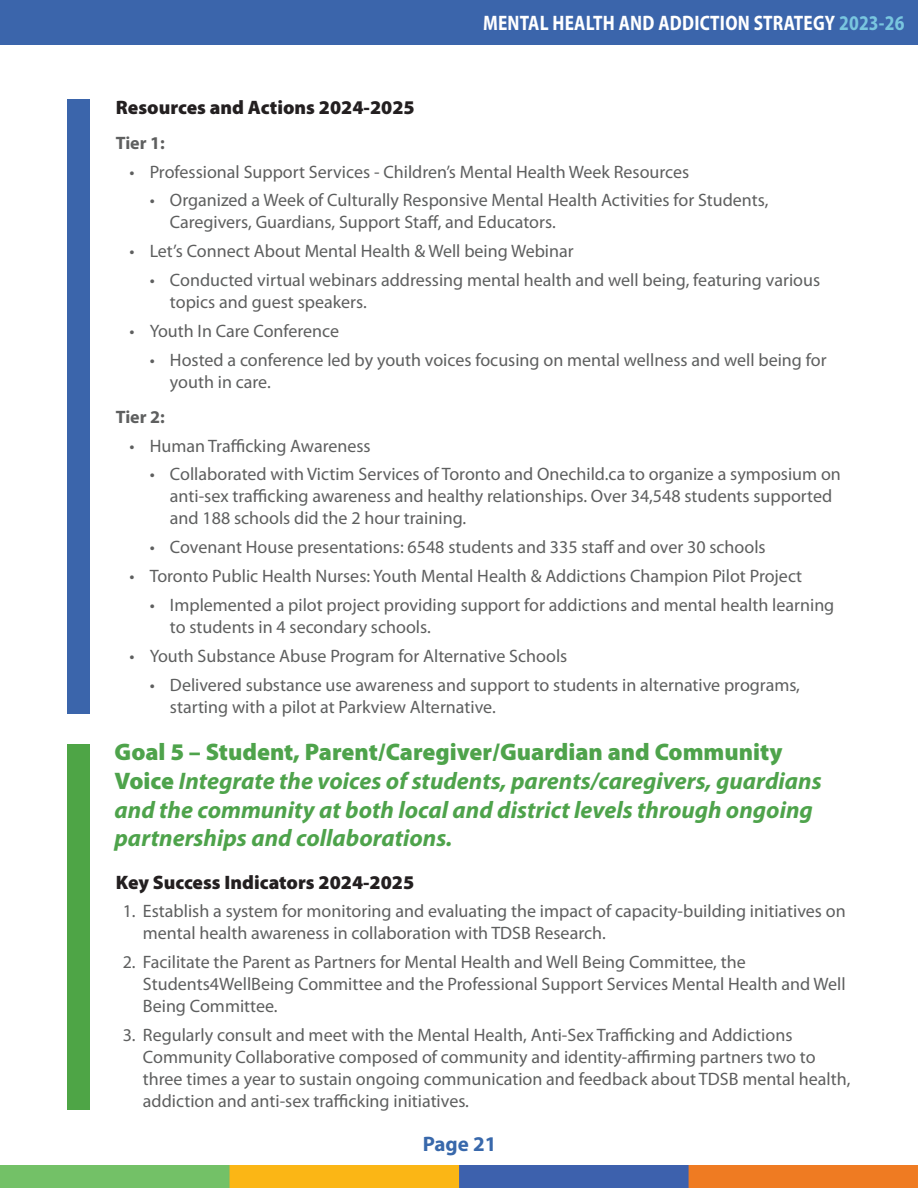
<style>
.page{position:relative;width:918px;height:1188px;background:#fff}
.page>*{position:absolute;margin:0;border:0;box-sizing:border-box;transform-origin:0 0}
.h3_chart{font:italic 700 24px/28.8px "Myriad Pro";color:#4ea34b}
.t1{font:700 semi-condensed 21px "Myriad Pro";letter-spacing:.01em;color:#fff;scale:.9 1}
.t2{font:700 21px "Myriad Pro";color:#3868ab}
.h4_chart{font:900 19.5px "Myriad Pro";color:#231f20}
.t3{font:18px/22px "Myriad Pro";color:#5e5f5f}
.chart_h5{font:700 18px "Myriad Pro";color:#5e5f5f}
.s1{color:#79c6df}
.s2{font-weight:900;font-style:normal}
</style>
<div class="page">
<img style="left:0;top:1165px;width:918px;height:23px">
<div style="left:0;top:0;width:918px;height:44px;background:#3b65ab"></div>
<div style="left:68px;top:99px;width:22px;height:615px;background:#3b65ab"></div>
<div style="left:68px;top:744px;width:22px;height:366px;background:#4ea546"></div>
<p class="t1" style="left:483px;top:11px;width:470px">MENTAL HEALTH AND ADDICTION STRATEGY <span class="s1">2023-26</span></p>
<h4 class="h4_chart" style="left:116px;top:96px;width:300px">Resources and Actions 2024-2025</h4>
<h5 class="chart_h5" style="left:116px;top:133px;width:51px">Tier 1:</h5>
<p class="t3" style="left:129px;top:161px;width:561px">• Professional Support Services - Children’s Mental Health Week Resources</p>
<p class="t3" style="left:170px;top:190px;width:600px;text-indent:-20px">• Organized a Week of Culturally Responsive Mental Health Activities for Students,<br>Caregivers, Guardians, Support Staff, and Educators.</p>
<p class="t3" style="left:129px;top:240px;width:446px">• Let’s Connect About Mental Health &amp; Well being Webinar</p>
<p class="t3" style="left:170px;top:269px;width:652px;text-indent:-20px">• Conducted virtual webinars addressing mental health and well being, featuring various topics and guest speakers.</p>
<p class="t3" style="left:129px;top:320px;width:211px">• Youth In Care Conference</p>
<p class="t3" style="left:170px;top:349px;width:658px;text-indent:-20px">• Hosted a conference led by youth voices focusing on mental wellness and well being for youth in care.</p>
<h5 class="chart_h5" style="left:116px;top:407px;width:51px">Tier 2:</h5>
<p class="t3" style="left:129px;top:435px;width:243px">• Human Trafficking Awareness</p>
<p class="t3" style="left:170px;top:464px;width:672px;text-indent:-20px">• Collaborated with Victim Services of Toronto and Onechild.ca to organize a symposium on anti-sex trafficking awareness and healthy relationships. Over 34,548 students supported and 188 schools did the 2 hour training.</p>
<p class="t3" style="left:150px;top:537px;width:618px">• Covenant House presentations: 6548 students and 335 staff and over 30 schools</p>
<p class="t3" style="left:129px;top:565px;width:674px">• Toronto Public Health Nurses: Youth Mental Health &amp; Addictions Champion Pilot Project</p>
<p class="t3" style="left:170px;top:594px;width:666px;text-indent:-20px">• Implemented a pilot project providing support for addictions and mental health learning to students in 4 secondary schools.</p>
<p class="t3" style="left:129px;top:645px;width:439px">• Youth Substance Abuse Program for Alternative Schools</p>
<p class="t3" style="left:170px;top:674px;width:632px;text-indent:-20px">• Delivered substance use awareness and support to students in alternative programs, starting with a pilot at Parkview Alternative.</p>
<h3 class="h3_chart" style="left:114px;top:738px;width:709px"><span class="s2">Goal 5 – Student, Parent/Caregiver/Guardian and Community Voice</span> Integrate the voices of students, parents/caregivers, guardians and the community at both local and district levels through ongoing partnerships and collaborations.</h3>
<h4 class="h4_chart" style="left:116px;top:871px;width:300px">Key Success Indicators 2024-2025</h4>
<p class="t3" style="left:143px;top:901px;width:704px;text-indent:-20px">1. Establish a system for monitoring and evaluating the impact of capacity-building initiatives on mental health awareness in collaboration with TDSB Research.</p>
<p class="t3" style="left:143px;top:952px;width:704px;text-indent:-20px">2. Facilitate the Parent as Partners for Mental Health and Well Being Committee, the<br>Students4WellBeing Committee and the Professional Support Services Mental Health and Well<br>Being Committee.</p>
<p class="t3" style="left:143px;top:1024px;width:709px;text-indent:-20px">3. Regularly consult and meet with the Mental Health, Anti-Sex Trafficking and Addictions Community Collaborative composed of community and identity-affirming partners two to three times a year to sustain ongoing communication and feedback about TDSB mental health, addiction and anti-sex trafficking initiatives.</p>
<p class="t2" style="left:423px;top:1132px;width:75px">Page 21</p>
</div>
